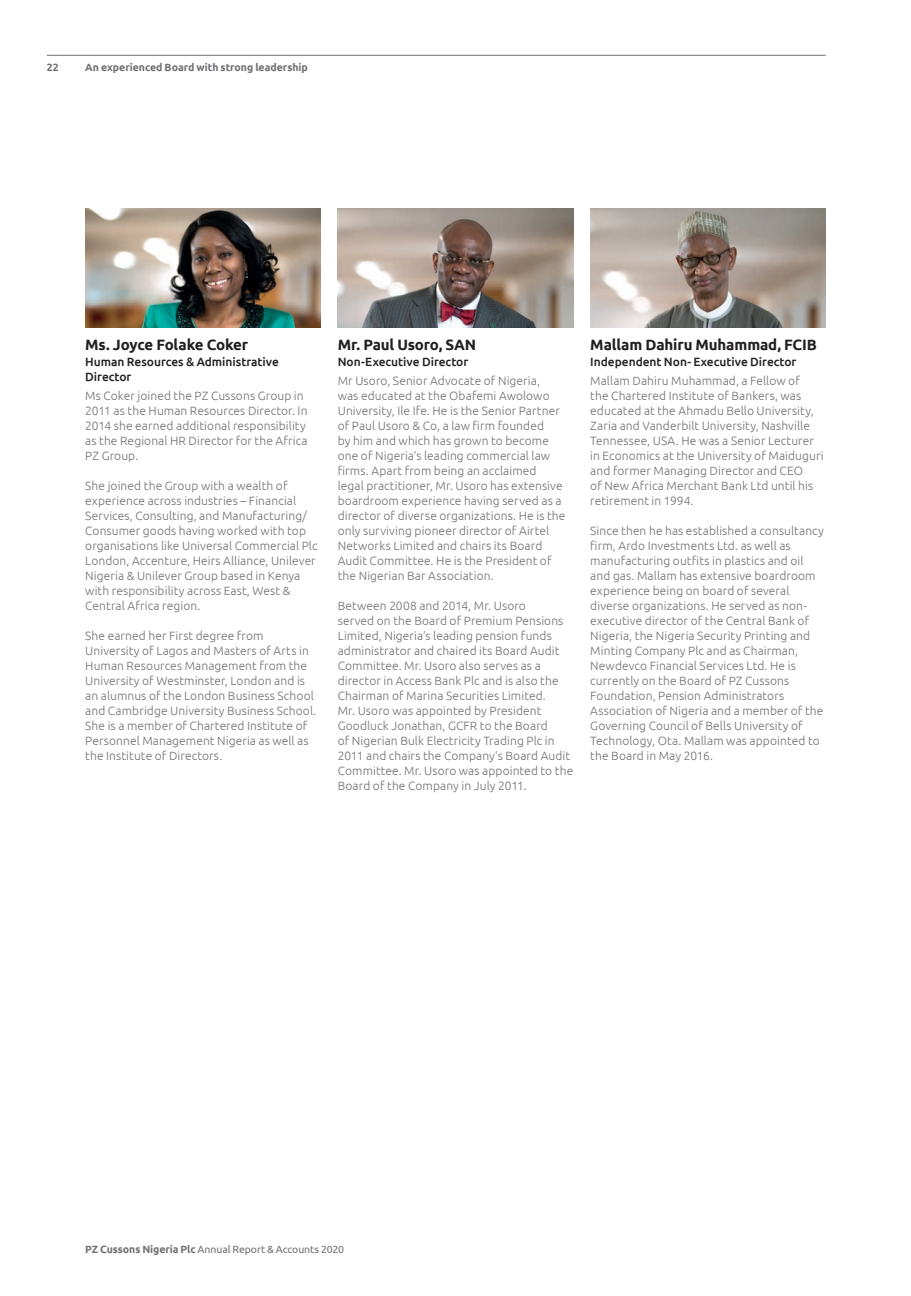
<style>
.page{position:relative;width:911px;height:1296px;background:#fff}
.page>*{position:absolute;margin:0;border:0;box-sizing:border-box;transform-origin:0 0}
.t1{font:700 15px "Ubuntu";letter-spacing:-.01em;color:#231f20}
.t2{font:300 12px/15px "Ubuntu";letter-spacing:.01em;color:#717074}
.t3{font:500 12px/15px "Ubuntu";color:#231f20}
.t4{font:10.5px "Ubuntu";letter-spacing:-.01em;color:#717074}
.t5{font:700 10.5px "Ubuntu";color:#717074}
.s1{font-weight:700}
</style>
<div class="page">
<img style="left:85px;top:208px;width:235px;height:119px">
<img style="left:337px;top:208px;width:236px;height:119px">
<img style="left:590px;top:208px;width:235px;height:119px">
<hr style="left:47px;top:55px;width:778px;height:1px;background:#717074">
<p class="t5" style="left:47px;top:61px;width:13px">22</p>
<p class="t5" style="left:85px;top:61px;width:224px">An experienced Board with strong leadership</p>
<p class="t1" style="left:85px;top:336px;width:164px">Ms. Joyce Folake Coker</p>
<p class="t3" style="left:85px;top:353px;width:195px">Human Resources &amp; Administrative<br>Director</p>
<p class="t2" style="left:85px;top:388px;width:224px">Ms Coker joined the PZ Cussons Group in 2011 as the Human Resources Director. In 2014 she earned additional responsibility as the Regional HR Director for the Africa PZ Group.</p>
<p class="t2" style="left:85px;top:478px;width:234px">She joined the Group with a wealth of experience across industries – Financial Services, Consulting, and Manufacturing/ Consumer goods having worked with top organisations like Universal Commercial Plc London, Accenture, Heirs Alliance, Unilever Nigeria &amp; Unilever Group based in Kenya with responsibility across East, West &amp; Central Africa region.</p>
<p class="t2" style="left:85px;top:628px;width:232px">She earned her First degree from University of Lagos and Masters of Arts in Human Resources Management from the University of Westminster, London and is an alumnus of the London Business School and Cambridge University Business School.<br>She is a member of Chartered Institute of Personnel Management Nigeria as well as the Institute of Directors.</p>
<p class="t1" style="left:337px;top:336px;width:140px">Mr. Paul Usoro, SAN</p>
<p class="t3" style="left:337px;top:353px;width:132px">Non-Executive Director</p>
<p class="t2" style="left:337px;top:373px;width:229px">Mr Usoro, Senior Advocate of Nigeria,<br>was educated at the Obafemi Awolowo University, Ile Ife. He is the Senior Partner of Paul Usoro &amp; Co, a law firm founded<br>by him and which has grown to become one of Nigeria’s leading commercial law firms. Apart from being an acclaimed legal practitioner, Mr. Usoro has extensive boardroom experience having served as a director of diverse organizations. He is the only surviving pioneer director of Airtel Networks Limited and chairs its Board Audit Committee. He is the President of the Nigerian Bar Association.</p>
<p class="t2" style="left:337px;top:598px;width:237px">Between 2008 and 2014, Mr. Usoro<br>served on the Board of Premium Pensions Limited, Nigeria’s leading pension funds administrator and chaired its Board Audit Committee. Mr. Usoro also serves as a director in Access Bank Plc and is also the Chairman of Marina Securities Limited.<br>Mr. Usoro was appointed by President Goodluck Jonathan, GCFR to the Board<br>of Nigerian Bulk Electricity Trading Plc in 2011 and chairs the Company’s Board Audit Committee. Mr. Usoro was appointed to the Board of the Company in July 2011.</p>
<p class="t1" style="left:590px;top:336px;width:228px">Mallam Dahiru Muhammad, FCIB</p>
<p class="t3" style="left:590px;top:353px;width:207px">Independent Non- Executive Director</p>
<p class="t2" style="left:590px;top:373px;width:235px">Mallam Dahiru Muhammad, a Fellow of<br>the Chartered Institute of Bankers, was educated at the Ahmadu Bello University, Zaria and Vanderbilt University, Nashville Tennessee, USA. He was a Senior Lecturer in Economics at the University of Maiduguri and former Managing Director and CEO<br>of New Africa Merchant Bank Ltd until his retirement in 1994.</p>
<p class="t2" style="left:590px;top:523px;width:235px">Since then he has established a consultancy firm, Ardo Investments Ltd. as well as manufacturing outfits in plastics and oil and gas. Mallam has extensive boardroom experience being on board of several diverse organizations. He served as non&shy;executive director of the Central Bank of Nigeria, the Nigeria Security Printing and Minting Company Plc and as Chairman, Newdevco Financial Services Ltd. He is currently on the Board of PZ Cussons Foundation, Pension Administrators Association of Nigeria and a member of the Governing Council of Bells University of Technology, Ota. Mallam was appointed to the Board in May 2016.</p>
<p class="t4" style="left:85px;top:1243px;width:260px"><span class="s1">PZ Cussons Nigeria Plc</span> Annual Report &amp; Accounts 2020</p>
</div>
